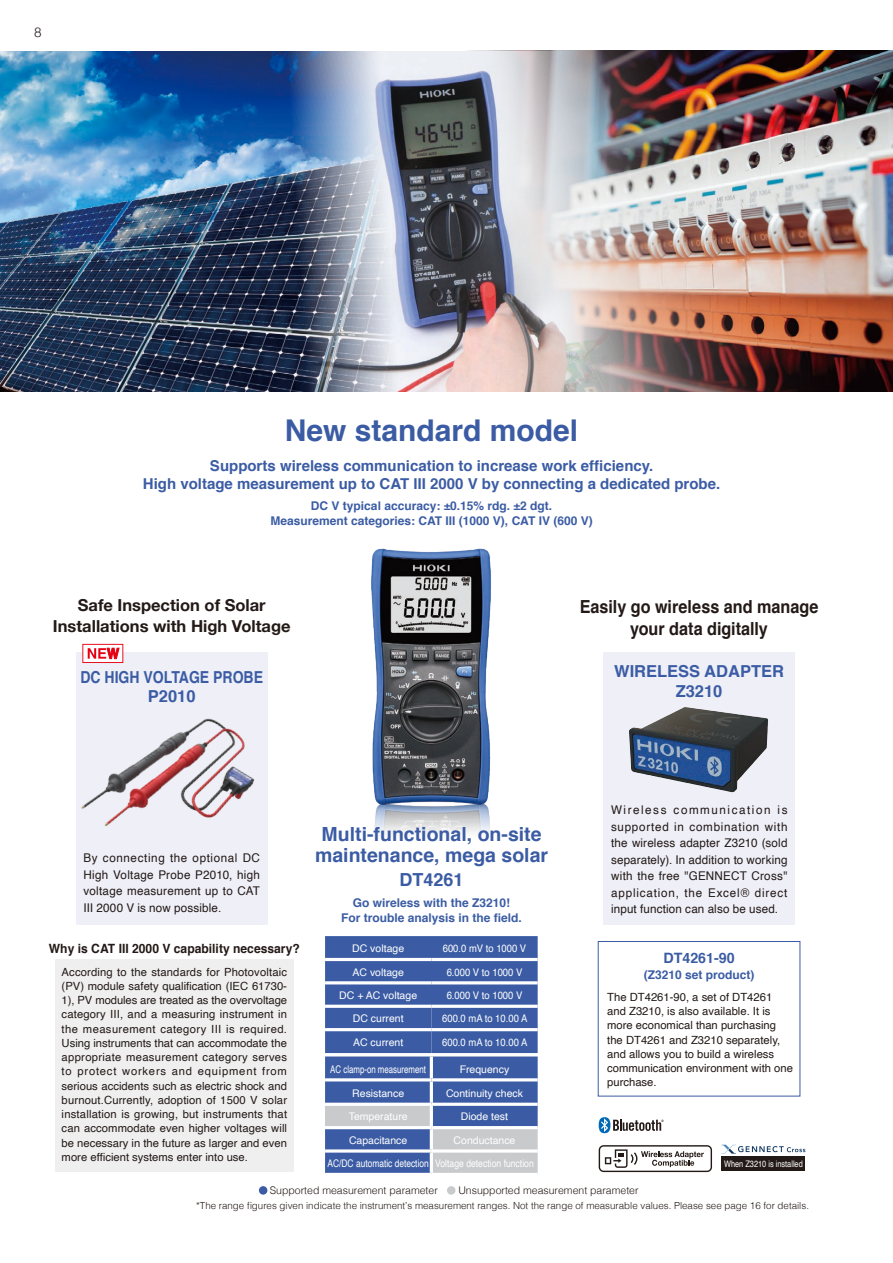
<style>
.page{position:relative;width:893px;height:1263px;background:#fff}
.page>*{position:absolute;margin:0;border:0;box-sizing:border-box;transform-origin:0 0}
.t1{font:700 30px "Helvetica";color:#3b5ca4}
.t2{font:700 19.5px/21px "Helvetica";color:#3b5ca4;text-align:center}
.t3{font:700 18px/22.5px "Helvetica";color:#231916;text-align:center;scale:.9 1}
.t4{font:700 18px "Helvetica";color:#3b5ca4}
.t5{font:700 16.5px/21px "Helvetica Neue";color:#231916;text-align:center}
.t6{font:700 16.5px/19.5px "Helvetica";color:#3b5ca4;text-align:center;scale:.85 1}
.t7{font:700 16.5px/19.5px "Helvetica";color:#3b5ca4;text-align:center}
.t8{font:700 15px/18px "Helvetica";color:#3b5ca4;text-align:center}
.t9{font:700 14.25px "Helvetica";color:#3b5ca4}
.t10{font:300 13.5px "Helvetica";color:#231916}
.t11{font:700 12.75px "Helvetica";color:#231916;scale:.95 1}
.t12{font:12px/16.5px "Helvetica";letter-spacing:.02em;color:#231916;text-align:justify}
.t13{font:700 12px/15px "Helvetica";color:#3b5ca4;text-align:center}
.t14{font:11.25px/14.2px "Helvetica";color:#231916}
.t15{font:10.5px "Helvetica";color:#fff}
.t16{font:10.5px "Helvetica";color:#fff;scale:.9 1}
.t17{font:300 10.5px "Helvetica";color:#231916}
.t18{font:10.5px "Helvetica";color:#fff;scale:.8 1}
.t19{font:10.5px "Helvetica";color:#fff;scale:.75 1}
.t20{font:300 9.75px "Helvetica";color:#231916}
.t21{font:9px "Helvetica";color:#fff;scale:.82 1}
</style>
<div class="page">
<img style="left:371px;top:548px;width:120px;height:250px">
<img style="left:374px;top:798px;width:116px;height:36px">
<svg style="left:599px;top:1117px;width:65px;height:16px"></svg>
<img style="left:608px;top:51px;width:285px;height:341px">
<img style="left:405px;top:51px;width:203px;height:341px">
<img style="left:0;top:51px;width:405px;height:341px">
<div style="left:603px;top:653px;width:192px;height:272px;background:#eeeff7"></div>
<svg style="left:599px;top:1145px;width:113px;height:27px"></svg>
<img style="left:629px;top:707px;width:55px;height:65px">
<div style="left:598px;top:941px;width:202px;height:155px;border:1px solid #3b5ca4"></div>
<div style="left:722px;top:1156px;width:83px;height:14px;background:#231916"></div>
<svg style="left:325px;top:936px;width:213px;height:238px;background:#5f79b1"></svg>
<hr style="left:325px;top:958px;width:106px;height:3px;background:#fff">
<hr style="left:325px;top:981px;width:106px;height:3px;background:#fff">
<hr style="left:325px;top:1005px;width:106px;height:3px;background:#fff">
<hr style="left:325px;top:1028px;width:106px;height:3px;background:#fff">
<hr style="left:431px;top:958px;width:107px;height:3px;background:#fff">
<hr style="left:431px;top:981px;width:107px;height:3px;background:#fff">
<hr style="left:431px;top:1005px;width:107px;height:3px;background:#fff">
<hr style="left:431px;top:1028px;width:107px;height:3px;background:#fff">
<div style="left:259px;top:1186px;width:8px;height:8px;background:#3b5ca4;border-radius:50%"></div>
<div style="left:447px;top:1186px;width:8px;height:8px;background:#c9cacb;border-radius:50%"></div>
<div style="left:77px;top:653px;width:191px;height:272px;background:#eeeff7"></div>
<svg style="left:82px;top:644px;width:41px;height:19px"></svg>
<div style="left:55px;top:959px;width:238px;height:213px;background:#efeff0"></div>
<svg style="left:722px;top:1145px;width:83px;height:8px"></svg>
<img style="left:76px;top:668px;width:179px;height:211px">
<p class="t10" style="left:34px;top:21px;width:9px">8</p>
<h1 class="t1" style="left:285px;top:406px;width:295px">New standard model</h1>
<h3 class="t8" style="left:143px;top:456px;width:579px">Supports wireless communication to increase work efficiency.<br>High voltage measurement up to CAT Ⅲ 2000 V by connecting a dedicated probe.</h3>
<p class="t13" style="left:270px;top:499px;width:324px">DC V typical accuracy: ±0.15% rdg. ±2 dgt.<br>Measurement categories: CAT III (1000 V), CAT IV (600 V)</p>
<h3 class="t5" style="left:53px;top:595px;width:239px">Safe Inspection of Solar<br>Installations with High Voltage</h3>
<h3 class="t6" style="left:80px;top:667px;width:216px">DC HIGH VOLTAGE PROBE<br>P2010</h3>
<h3 class="t3" style="left:580px;top:595px;width:267px">Easily go wireless and manage your data digitally</h3>
<h3 class="t7" style="left:614px;top:662px;width:171px">WIRELESS ADAPTER<br>Z3210</h3>
<p class="t12" style="left:84px;top:850px;width:178px">By connecting the optional DC High Voltage Probe P2010, high voltage measurement up to CAT Ⅲ 2000 V is now possible.</p>
<p class="t11" style="left:49px;top:938px;width:266px">Why is CAT III 2000 V capability necessary?</p>
<p class="t14" style="left:62px;top:965px;width:227px;text-align:justify">According to the standards for Photovoltaic (PV) module safety qualification (IEC 61730- 1), PV modules are treated as the overvoltage category III, and a measuring instrument in the measurement category III is required.<br>Using instruments that can accommodate the appropriate measurement category serves to protect workers and equipment from serious accidents such as electric shock and burnout.Currently, adoption of 1500 V solar installation is growing, but instruments that can accommodate even higher voltages will be necessary in the future as larger and even more efficient systems enter into use.</p>
<h2 class="t2" style="left:315px;top:824px;width:235px">Multi-functional, on-site maintenance, mega solar</h2>
<h3 class="t4" style="left:400px;top:865px;width:66px">DT4261</h3>
<p class="t13" style="left:341px;top:895px;width:182px">Go wireless with the Z3210!<br>For trouble analysis in the field.</p>
<p class="t15" style="left:352px;top:940px;width:53px">DC voltage</p>
<p class="t16" style="left:443px;top:940px;width:94px">600.0 mV to 1000 V</p>
<p class="t15" style="left:353px;top:964px;width:53px">AC voltage</p>
<p class="t16" style="left:447px;top:964px;width:86px">6.000 V to 1000 V</p>
<p class="t15" style="left:339px;top:987px;width:79px">DC + AC voltage</p>
<p class="t16" style="left:447px;top:987px;width:86px">6.000 V to 1000 V</p>
<p class="t15" style="left:353px;top:1011px;width:52px">DC current</p>
<p class="t16" style="left:442px;top:1011px;width:96px">600.0 mA to 10.00 A</p>
<p class="t15" style="left:353px;top:1034px;width:52px">AC current</p>
<p class="t16" style="left:442px;top:1034px;width:96px">600.0 mA to 10.00 A</p>
<p class="t19" style="left:330px;top:1061px;width:129px">AC clamp-on measurement</p>
<p class="t15" style="left:460px;top:1061px;width:51px">Frequency</p>
<p class="t15" style="left:352px;top:1085px;width:53px">Resistance</p>
<p class="t15" style="left:446px;top:1085px;width:79px">Continuity check</p>
<p class="t15" style="left:349px;top:1109px;width:60px">Temperature</p>
<p class="t15" style="left:461px;top:1109px;width:49px">Diode test</p>
<p class="t15" style="left:349px;top:1132px;width:60px">Capacitance</p>
<p class="t15" style="left:454px;top:1132px;width:63px">Conductance</p>
<p class="t18" style="left:328px;top:1155px;width:259px">AC/DC automatic detection Voltage detection function</p>
<p class="t12" style="left:611px;top:802px;width:178px">Wireless communication is supported in combination with the wireless adapter Z3210 (sold separately). In addition to working with the free "GENNECT Cross" application, the Excel® direct input function can also be used.</p>
<p class="t9" style="left:663px;top:947px;width:73px">DT4261-90</p>
<p class="t13" style="left:644px;top:967px;width:112px">(Z3210 set product)</p>
<p class="t14" style="left:607px;top:990px;width:187px">The DT4261-90, a set of DT4261 and Z3210, is also available. It is more economical than purchasing the DT4261 and Z3210 separately, and allows you to build a wireless communication environment with one purchase.</p>
<p class="t21" style="left:724px;top:1156px;width:98px">When Z3210 is installed</p>
<p class="t17" style="left:270px;top:1181px;width:170px">Supported measurement parameter</p>
<p class="t17" style="left:458px;top:1181px;width:182px">Unsupported measurement parameter</p>
<p class="t20" style="left:196px;top:1197px;width:614px">*The range figures given indicate the instrument’s measurement ranges. Not the range of measurable values. Please see page 16 for details.</p>
</div>
